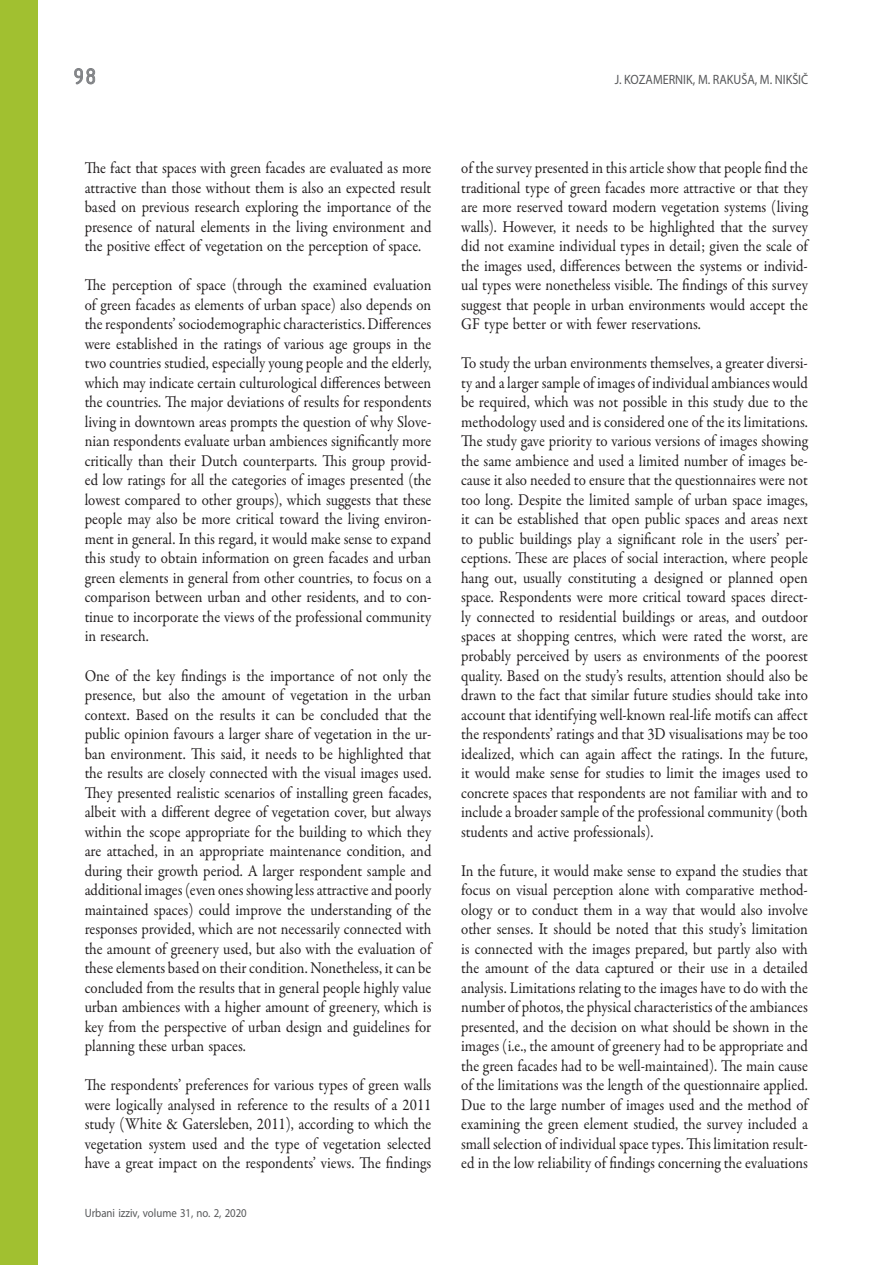
<style>
.page{position:relative;width:895px;height:1265px;background:#fff}
.page>*{position:absolute;margin:0;border:0;box-sizing:border-box;transform-origin:0 0}
.t1{font:24px "ISOCTEUR";color:#808285}
.t2{font:16.5px/19.5px "Garamond Premr Pro";color:#231f20;text-align:justify;scale:.9 1}
.t3{font:13.5px "Myriad Pro";color:#57585a;scale:.9 1}
.t4{font:12px "Myriad Pro";color:#57585a;scale:.9 1}
</style>
<div class="page">
<svg style="left:74px;top:68px;width:21px;height:17px"></svg>
<div style="left:0;top:0;width:38px;height:1264px;background:#a1c030"></div>
<h1 class="t1" style="left:70px;top:61px;width:31px">98</h1>
<p class="t3" style="left:614px;top:72px;width:217px">J. KOZAMERNIK, M. RAKUŠA, M. NIKŠIČ</p>
<p class="t2" style="left:85px;top:159px;width:387px">The fact that spaces with green facades are evaluated as more attractive than those without them is also an expected result based on previous research exploring the importance of the presence of natural elements in the living environment and the positive effect of vegetation on the perception of space.</p>
<p class="t2" style="left:85px;top:276px;width:387px">The perception of space (through the examined evaluation of green facades as elements of urban space) also depends on the respondents’ sociodemographic characteristics. Differences were established in the ratings of various age groups in the two countries studied, especially young people and the elderly, which may indicate certain culturological differences between the countries. The major deviations of results for respondents living in downtown areas prompts the question of why Slove&shy;nian respondents evaluate urban ambiences significantly more critically than their Dutch counterparts. This group provid&shy;ed low ratings for all the categories of images presented (the lowest compared to other groups), which suggests that these people may also be more critical toward the living environ&shy;ment in general. In this regard, it would make sense to expand this study to obtain information on green facades and urban green elements in general from other countries, to focus on a comparison between urban and other residents, and to con&shy;tinue to incorporate the views of the professional community in research.</p>
<p class="t2" style="left:85px;top:666px;width:387px">One of the key findings is the importance of not only the presence, but also the amount of vegetation in the urban context. Based on the results it can be concluded that the public opinion favours a larger share of vegetation in the ur&shy;ban environment. This said, it needs to be highlighted that the results are closely connected with the visual images used.<br>They presented realistic scenarios of installing green facades, albeit with a different degree of vegetation cover, but always within the scope appropriate for the building to which they are attached, in an appropriate maintenance condition, and during their growth period. A larger respondent sample and additional images (even ones showing less attractive and poorly maintained spaces) could improve the understanding of the responses provided, which are not necessarily connected with the amount of greenery used, but also with the evaluation of these elements based on their condition. Nonetheless, it can be concluded from the results that in general people highly value urban ambiences with a higher amount of greenery, which is key from the perspective of urban design and guidelines for planning these urban spaces.</p>
<p class="t2" style="left:85px;top:1075px;width:387px">The respondents’ preferences for various types of green walls were logically analysed in reference to the results of a 2011 study (White &amp; Gatersleben, 2011), according to which the vegetation system used and the type of vegetation selected have a great impact on the respondents’ views. The findings</p>
<p class="t4" style="left:85px;top:1206px;width:182px">Urbani izziv, volume 31, no. 2, 2020</p>
<p class="t2" style="left:461px;top:159px;width:387px">of the survey presented in this article show that people find the traditional type of green facades more attractive or that they are more reserved toward modern vegetation systems (living walls). However, it needs to be highlighted that the survey did not examine individual types in detail; given the scale of the images used, differences between the systems or individ&shy;ual types were nonetheless visible. The findings of this survey suggest that people in urban environments would accept the GF type better or with fewer reservations.</p>
<p class="t2" style="left:461px;top:354px;width:387px">To study the urban environments themselves, a greater diversi&shy;ty and a larger sample of images of individual ambiances would be required, which was not possible in this study due to the methodology used and is considered one of the its limitations.<br>The study gave priority to various versions of images showing the same ambience and used a limited number of images be&shy;cause it also needed to ensure that the questionnaires were not too long. Despite the limited sample of urban space images, it can be established that open public spaces and areas next to public buildings play a significant role in the users’ per&shy;ceptions. These are places of social interaction, where people hang out, usually constituting a designed or planned open space. Respondents were more critical toward spaces direct&shy;ly connected to residential buildings or areas, and outdoor spaces at shopping centres, which were rated the worst, are probably perceived by users as environments of the poorest quality. Based on the study’s results, attention should also be drawn to the fact that similar future studies should take into account that identifying well-known real-life motifs can affect the respondents’ ratings and that 3D visualisations may be too idealized, which can again affect the ratings. In the future, it would make sense for studies to limit the images used to concrete spaces that respondents are not familiar with and to include a broader sample of the professional community (both students and active professionals).</p>
<p class="t2" style="left:461px;top:861px;width:387px">In the future, it would make sense to expand the studies that focus on visual perception alone with comparative method&shy;ology or to conduct them in a way that would also involve other senses. It should be noted that this study’s limitation is connected with the images prepared, but partly also with the amount of the data captured or their use in a detailed analysis. Limitations relating to the images have to do with the number of photos, the physical characteristics of the ambiances presented, and the decision on what should be shown in the images (i.e., the amount of greenery had to be appropriate and the green facades had to be well-maintained). The main cause of the limitations was the length of the questionnaire applied.<br>Due to the large number of images used and the method of examining the green element studied, the survey included a small selection of individual space types. This limitation result&shy;ed in the low reliability of findings concerning the evaluations</p>
</div>
